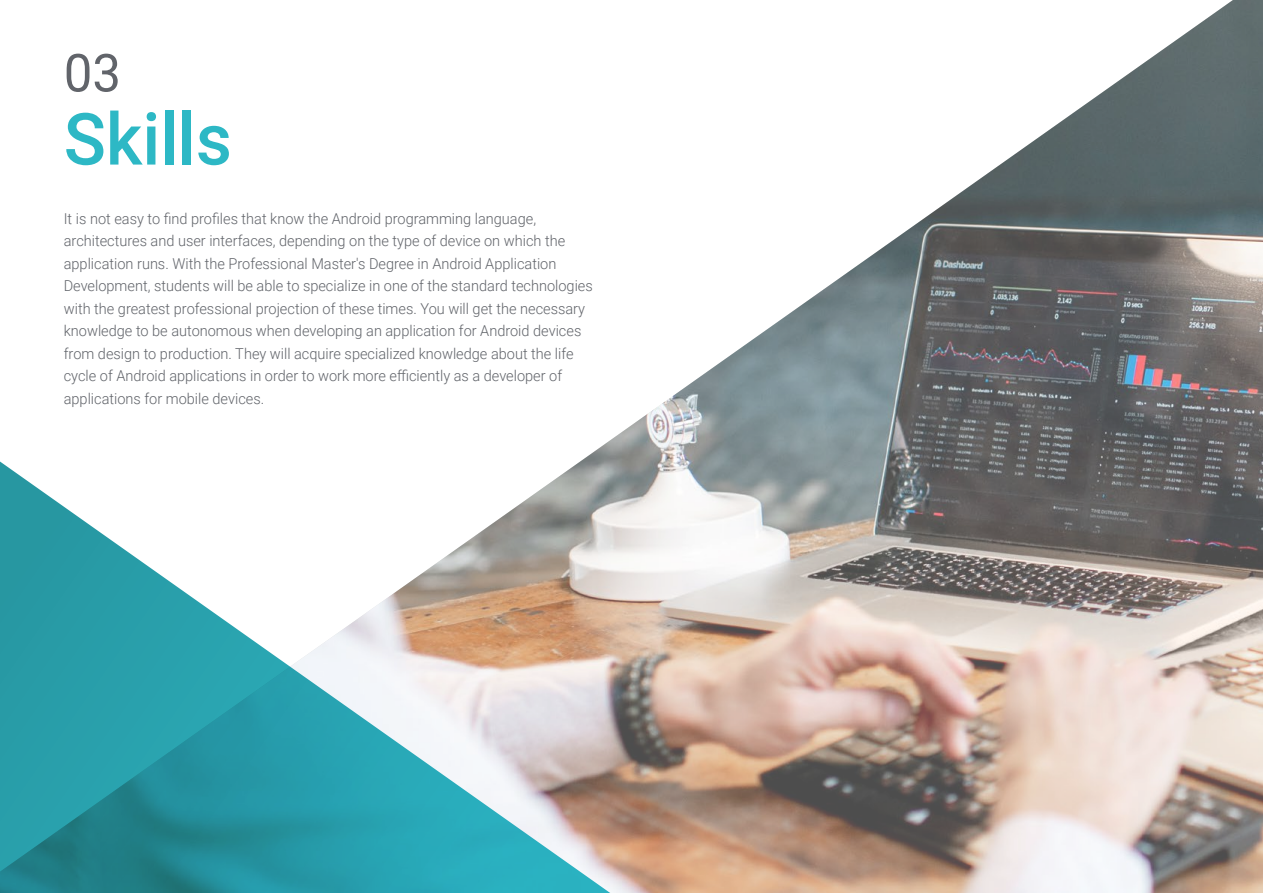
<style>
.page{position:relative;width:1263px;height:893px;background:#fff}
.page>*{position:absolute;margin:0;border:0;box-sizing:border-box;transform-origin:0 0}
.t1{font:500 72px "Roboto";color:#2db8c5}
.t2{font:52.5px "Roboto";color:#61646a}
.t3{font:300 15px/22.5px "Roboto";color:#61646a}
</style>
<div class="page">
<img style="left:602px;top:0;width:661px;height:893px">
<svg style="left:0;top:446px;width:640px;height:447px"></svg>
<h2 class="t2" style="left:64px;top:36px;width:59px">03</h2>
<h1 class="t1" style="left:64px;top:89px;width:170px">Skills</h1>
<p class="t3" style="left:64px;top:207px;width:530px">It is not easy to find profiles that know the Android programming language, architectures and user interfaces, depending on the type of device on which the application runs. With the Professional Master's Degree in Android Application Development, students will be able to specialize in one of the standard technologies with the greatest professional projection of these times. You will get the necessary knowledge to be autonomous when developing an application for Android devices from design to production. They will acquire specialized knowledge about the life cycle of Android applications in order to work more efficiently as a developer of applications for mobile devices.</p>
</div>
